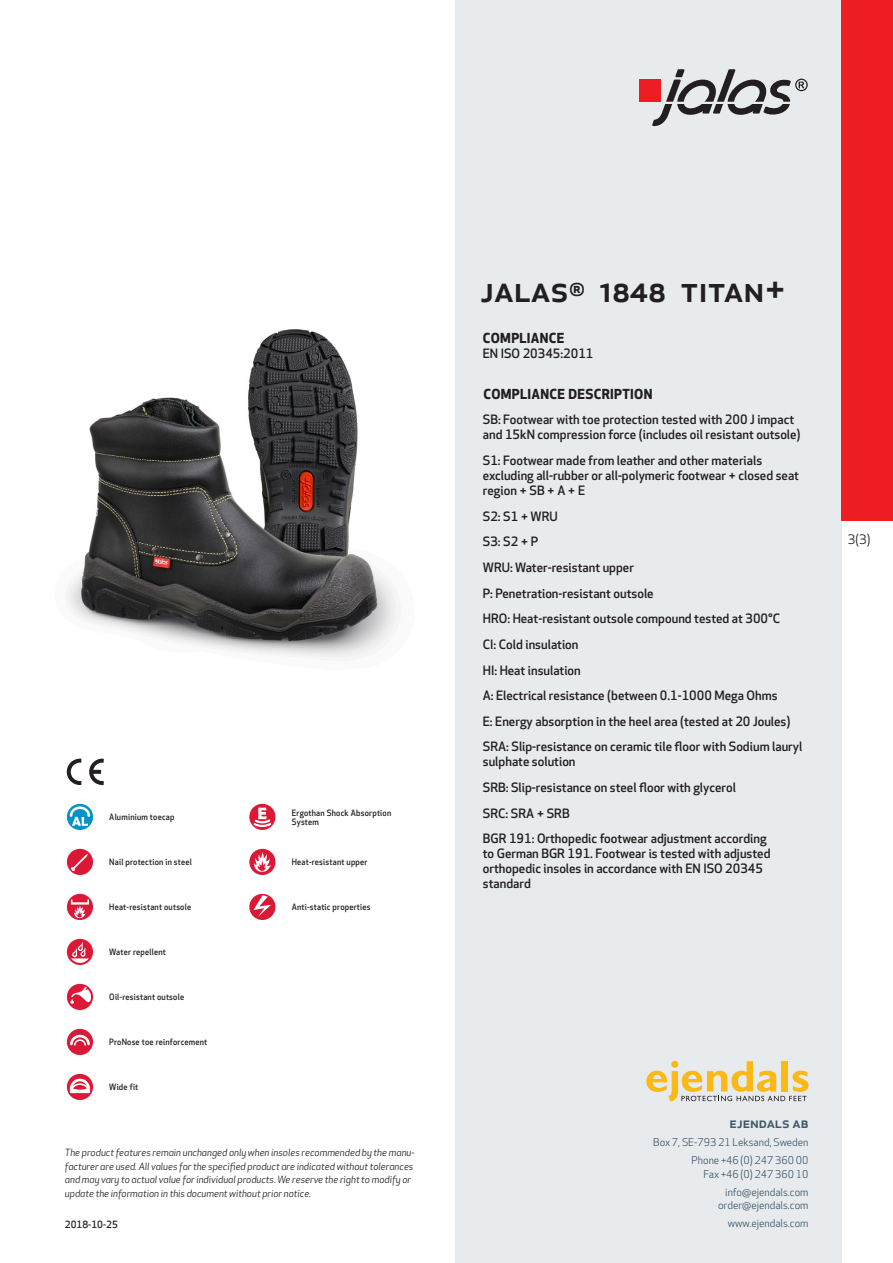
<style>
.page{position:relative;width:893px;height:1263px;background:#fff}
.page>*{position:absolute;margin:0;border:0;box-sizing:border-box;transform-origin:0 0}
.prodname{font:500 36px "Apex New";color:#231f20}
.t1{font:500 15px "Apex New";color:#405968}
.Funktion_body{font:700 13.5px "Apex New";letter-spacing:.025em;color:#231f20}
.t2{font:12.75px "Apex New";color:#231f20}
.Funktion_body-2{font:500 12.6px/15px "Apex New";color:#231f20}
.t3{font:10.5px/18px "Apex New";color:#405968;text-align:right}
.t4{font:italic 9.75px/13.5px "Apex New";color:#231f20}
.t5{font:500 9.75px "Apex New";color:#231f20}
.Artikel{font:500 8.55px/9px "Apex New";letter-spacing:.025em;color:#231f20;scale:.95 1}
</style>
<div class="page">
<div style="left:455px;top:0;width:387px;height:1263px;background:#e8ebee"></div>
<svg style="left:646px;top:1061px;width:162px;height:40px"></svg>
<img style="left:68px;top:329px;width:329px;height:329px">
<div style="left:842px;top:0;width:51px;height:520px;background:#ee1d23"></div>
<svg style="left:67px;top:804px;width:26px;height:26px"></svg>
<svg style="left:70px;top:806px;width:20px;height:20px"></svg>
<div style="left:67px;top:849px;width:26px;height:26px;background:#db1836;border-radius:50%"></div>
<svg style="left:71px;top:854px;width:17px;height:17px"></svg>
<div style="left:67px;top:894px;width:26px;height:26px;background:#db1836;border-radius:50%"></div>
<svg style="left:71px;top:899px;width:18px;height:19px"></svg>
<div style="left:67px;top:939px;width:26px;height:26px;background:#db1836;border-radius:50%"></div>
<svg style="left:71px;top:942px;width:18px;height:21px"></svg>
<div style="left:67px;top:984px;width:26px;height:26px;background:#db1836;border-radius:50%"></div>
<svg style="left:70px;top:987px;width:21px;height:17px"></svg>
<div style="left:67px;top:1029px;width:26px;height:26px;background:#db1836;border-radius:50%"></div>
<svg style="left:70px;top:1035px;width:20px;height:11px"></svg>
<svg style="left:67px;top:1074px;width:26px;height:26px"></svg>
<svg style="left:70px;top:1078px;width:20px;height:15px"></svg>
<svg style="left:249px;top:804px;width:26px;height:26px"></svg>
<svg style="left:252px;top:808px;width:21px;height:20px"></svg>
<div style="left:249px;top:849px;width:26px;height:26px;background:#db1836;border-radius:50%"></div>
<svg style="left:254px;top:852px;width:17px;height:20px"></svg>
<div style="left:249px;top:894px;width:26px;height:26px;background:#db1836;border-radius:50%"></div>
<svg style="left:254px;top:895px;width:17px;height:22px"></svg>
<svg style="left:89px;top:759px;width:15px;height:26px"></svg>
<svg style="left:67px;top:759px;width:14px;height:26px"></svg>
<div style="left:639px;top:80px;width:22px;height:22px;background:#ee1d23"></div>
<svg style="left:652px;top:69px;width:156px;height:57px"></svg>
<p class="Artikel" style="left:109px;top:812px;width:70px">Aluminium toecap</p>
<p class="Artikel" style="left:109px;top:857px;width:89px">Nail protection in steel</p>
<p class="Artikel" style="left:109px;top:902px;width:88px">Heat-resistant outsole</p>
<p class="Artikel" style="left:109px;top:947px;width:61px">Water repellent</p>
<p class="Artikel" style="left:109px;top:992px;width:80px">Oil-resistant outsole</p>
<p class="Artikel" style="left:109px;top:1037px;width:105px">ProNose toe reinforcement</p>
<p class="Artikel" style="left:109px;top:1082px;width:32px">Wide fit</p>
<p class="Artikel" style="left:292px;top:808px;width:106px">Ergothan Shock Absorption<br>System</p>
<p class="Artikel" style="left:292px;top:857px;width:81px">Heat-resistant upper</p>
<p class="Artikel" style="left:292px;top:902px;width:84px">Anti-static properties</p>
<p class="t4" style="left:65px;top:1146px;width:351px">The product features remain unchanged only when insoles recommended by the manu&shy;facturer are used. All values for the specified product are indicated without tolerances and may vary to actual value for individual products. We reserve the right to modify or update the information in this document without prior notice.</p>
<p class="t5" style="left:65px;top:1218px;width:54px">2018-10-25</p>
<p class="prodname" style="left:480px;top:265px;width:307px">JALAS<sup>®</sup> 1848 Titan+</p>
<p class="Funktion_body" style="left:483px;top:328px;width:83px">COMPLIANCE</p>
<p class="Funktion_body-2" style="left:483px;top:346px;width:112px">EN ISO 20345:2011</p>
<p class="Funktion_body" style="left:483px;top:384px;width:170px">COMPLIANCE DESCRIPTION</p>
<p class="Funktion_body-2" style="left:483px;top:412px;width:319px">SB: Footwear with toe protection tested with 200 J impact and 15kN compression force (includes oil resistant outsole)</p>
<p class="Funktion_body-2" style="left:483px;top:453px;width:318px">S1: Footwear made from leather and other materials excluding all-rubber or all-polymeric footwear + closed seat region + SB + A + E</p>
<p class="Funktion_body-2" style="left:483px;top:508px;width:76px">S2: S1 + WRU</p>
<p class="Funktion_body-2" style="left:483px;top:534px;width:57px">S3: S2 + P</p>
<p class="Funktion_body-2" style="left:483px;top:560px;width:153px">WRU: Water-resistant upper</p>
<p class="Funktion_body-2" style="left:483px;top:585px;width:172px">P: Penetration-resistant outsole</p>
<p class="Funktion_body-2" style="left:483px;top:611px;width:299px">HRO: Heat-resistant outsole compound tested at 300°C</p>
<p class="Funktion_body-2" style="left:483px;top:637px;width:97px">CI: Cold insulation</p>
<p class="Funktion_body-2" style="left:483px;top:662px;width:100px">HI: Heat insulation</p>
<p class="Funktion_body-2" style="left:483px;top:688px;width:296px">A: Electrical resistance (between 0.1-1000 Mega Ohms</p>
<p class="Funktion_body-2" style="left:483px;top:713px;width:309px">E: Energy absorption in the heel area (tested at 20 Joules)</p>
<p class="Funktion_body-2" style="left:483px;top:739px;width:321px">SRA: Slip-resistance on ceramic tile floor with Sodium lauryl sulphate solution</p>
<p class="Funktion_body-2" style="left:483px;top:780px;width:255px">SRB: Slip-resistance on steel floor with glycerol</p>
<p class="Funktion_body-2" style="left:483px;top:805px;width:88px">SRC: SRA + SRB</p>
<p class="Funktion_body-2" style="left:483px;top:831px;width:289px">BGR 191: Orthopedic footwear adjustment according to German BGR 191. Footwear is tested with adjusted orthopedic insoles in accordance with EN ISO 20345 standard</p>
<p class="t2" style="left:848px;top:531px;width:24px">3(3)</p>
<p class="t1" style="left:729px;top:1113px;width:80px">ejendals ab</p>
<p class="t3" style="left:653px;top:1133px;width:157px">Box 7, SE-793 21 Leksand, Sweden<br>Phone +46 (0) 247 360 00</p>
<p class="t3" style="left:703px;top:1165px;width:107px">Fax +46 (0) 247 360 10 info@ejendals.com</p>
<p class="t3" style="left:718px;top:1196px;width:92px">order@ejendals.com</p>
<p class="t3" style="left:728px;top:1215px;width:82px">www.ejendals.com</p>
</div>
